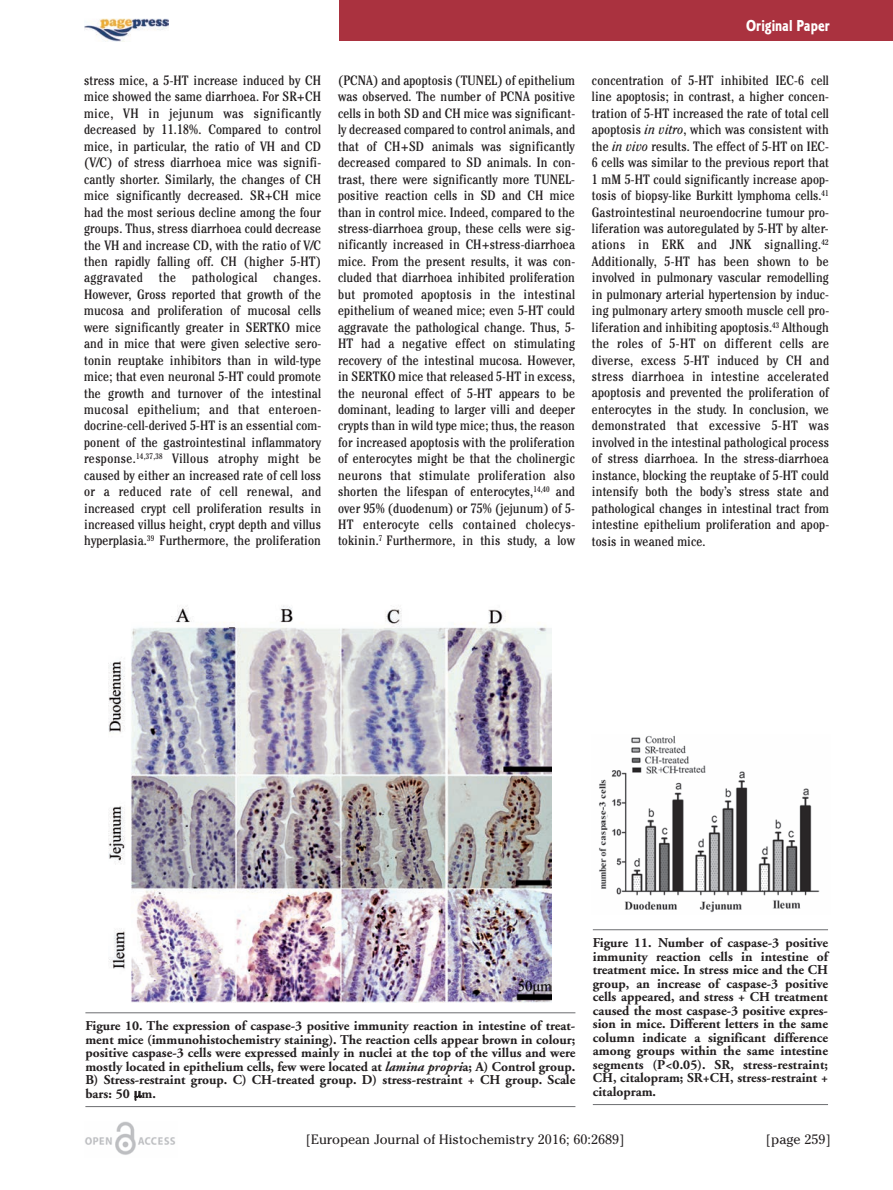
<style>
.page{position:relative;width:893px;height:1190px;background:#fff}
.page>*{position:absolute;margin:0;border:0;box-sizing:border-box;transform-origin:0 0}
.t1{font:16.5px "Corinthian Bold Condensed Plain";color:#fff}
.t2{font:condensed 13.5px/16.5px "Cheltenham";letter-spacing:.01em;color:#231f20;text-align:justify}
.t3{font:700 13.5px/13.5px "Adobe Garamond";color:#231f20;text-align:justify}
.t4{font:13.5px "Cheltenham";color:#231f20}
.s1{font-style:italic}
</style>
<div class="page">
<div style="left:339px;top:0;width:553px;height:41px;background:#aa323f"></div>
<img style="left:84px;top:18px;width:84px;height:24px">
<hr style="left:85px;top:1012px;width:490px;height:1px;background:#6c6d70">
<hr style="left:85px;top:1106px;width:490px;height:1px;background:#6c6d70">
<img style="left:108px;top:605px;width:443px;height:397px">
<hr style="left:592px;top:929px;width:235px;height:1px;background:#6c6d70">
<hr style="left:592px;top:1104px;width:235px;height:1px;background:#6c6d70">
<img style="left:599px;top:735px;width:221px;height:178px">
<img style="left:85px;top:1122px;width:90px;height:33px">
<p class="t1" style="left:746px;top:20px;width:85px">Original Paper</p>
<p class="t2" style="left:84px;top:73px;width:238px">stress mice, a 5-HT increase induced by CH mice showed the same diarrhoea. For SR+CH mice, VH in jejunum was significantly decreased by 11.18%. Compared to control mice, in particular, the ratio of VH and CD (V/C) of stress diarrhoea mice was signifi&shy;cantly shorter. Similarly, the changes of CH mice significantly decreased. SR+CH mice had the most serious decline among the four groups. Thus, stress diarrhoea could decrease the VH and increase CD, with the ratio of V/C then rapidly falling off. CH (higher 5-HT) aggravated the pathological changes.<br>However, Gross reported that growth of the mucosa and proliferation of mucosal cells were significantly greater in SERTKO mice and in mice that were given selective sero&shy;tonin reuptake inhibitors than in wild-type mice; that even neuronal 5-HT could promote the growth and turnover of the intestinal mucosal epithelium; and that enteroen&shy;docrine-cell-derived 5-HT is an essential com&shy;ponent of the gastrointestinal inflammatory response.<sup>14,37,38</sup> Villous atrophy might be caused by either an increased rate of cell loss or a reduced rate of cell renewal, and increased crypt cell proliferation results in increased villus height, crypt depth and villus hyperplasia.<sup>39</sup> Furthermore, the proliferation</p>
<p class="t2" style="left:338px;top:73px;width:238px">(PCNA) and apoptosis (TUNEL) of epithelium was observed. The number of PCNA positive cells in both SD and CH mice was significant&shy;ly decreased compared to control animals, and that of CH+SD animals was significantly decreased compared to SD animals. In con&shy;trast, there were significantly more TUNEL&shy;positive reaction cells in SD and CH mice than in control mice. Indeed, compared to the stress-diarrhoea group, these cells were sig&shy;nificantly increased in CH+stress-diarrhoea mice. From the present results, it was con&shy;cluded that diarrhoea inhibited proliferation but promoted apoptosis in the intestinal epithelium of weaned mice; even 5-HT could aggravate the pathological change. Thus, 5- HT had a negative effect on stimulating recovery of the intestinal mucosa. However, in SERTKO mice that released 5-HT in excess, the neuronal effect of 5-HT appears to be dominant, leading to larger villi and deeper crypts than in wild type mice; thus, the reason for increased apoptosis with the proliferation of enterocytes might be that the cholinergic neurons that stimulate proliferation also shorten the lifespan of enterocytes,<sup>14,40</sup> and over 95% (duodenum) or 75% (jejunum) of 5- HT enterocyte cells contained cholecys&shy;tokinin.<sup>7</sup> Furthermore, in this study, a low</p>
<p class="t2" style="left:591px;top:73px;width:238px">concentration of 5-HT inhibited IEC-6 cell line apoptosis; in contrast, a higher concen&shy;tration of 5-HT increased the rate of total cell apoptosis <span class="s1">in vitro</span>, which was consistent with the <span class="s1">in vivo</span> results. The effect of 5-HT on IEC-6 cells was similar to the previous report that 1 mM 5-HT could significantly increase apop&shy;tosis of biopsy-like Burkitt lymphoma cells.<sup>41<br></sup>Gastrointestinal neuroendocrine tumour pro&shy;liferation was autoregulated by 5-HT by alter&shy;ations in ERK and JNK signalling.<sup>42<br></sup>Additionally, 5-HT has been shown to be involved in pulmonary vascular remodelling in pulmonary arterial hypertension by induc&shy;ing pulmonary artery smooth muscle cell pro&shy;liferation and inhibiting apoptosis.<sup>43</sup> Although the roles of 5-HT on different cells are diverse, excess 5-HT induced by CH and stress diarrhoea in intestine accelerated apoptosis and prevented the proliferation of enterocytes in the study. In conclusion, we demonstrated that excessive 5-HT was involved in the intestinal pathological process of stress diarrhoea. In the stress-diarrhoea instance, blocking the reuptake of 5-HT could intensify both the body’s stress state and pathological changes in intestinal tract from intestine epithelium proliferation and apop&shy;tosis in weaned mice.</p>
<p class="t3" style="left:592px;top:937px;width:237px">Figure 11. Number of caspase-3 positive immunity reaction cells in intestine of treatment mice. In stress mice and the CH group, an increase of caspase-3 positive cells appeared, and stress + CH treatment caused the most caspase-3 positive expres&shy;sion in mice. Different letters in the same column indicate a significant difference among groups within the same intestine segments (P&lt;0.05). SR, stress-restraint; CH, citalopram; SR+CH, stress-restraint + citalopram.</p>
<p class="t4" style="left:306px;top:1131px;width:320px">[European Journal of Histochemistry 2016; 60:2689]</p>
<p class="t4" style="left:765px;top:1131px;width:66px">[page 259]</p>
<p class="t3" style="left:85px;top:1020px;width:491px">Figure 10. The expression of caspase-3 positive immunity reaction in intestine of treat&shy;ment mice (immunohistochemistry staining). The reaction cells appear brown in colour; positive caspase-3 cells were expressed mainly in nuclei at the top of the villus and were mostly located in epithelium cells, few were located at <span class="s1">lamina propri</span>a; A) Control group.<br>B) Stress-restraint group. C) CH-treated group. D) stress-restraint + CH group. Scale bars: 50 m.</p>
</div>
